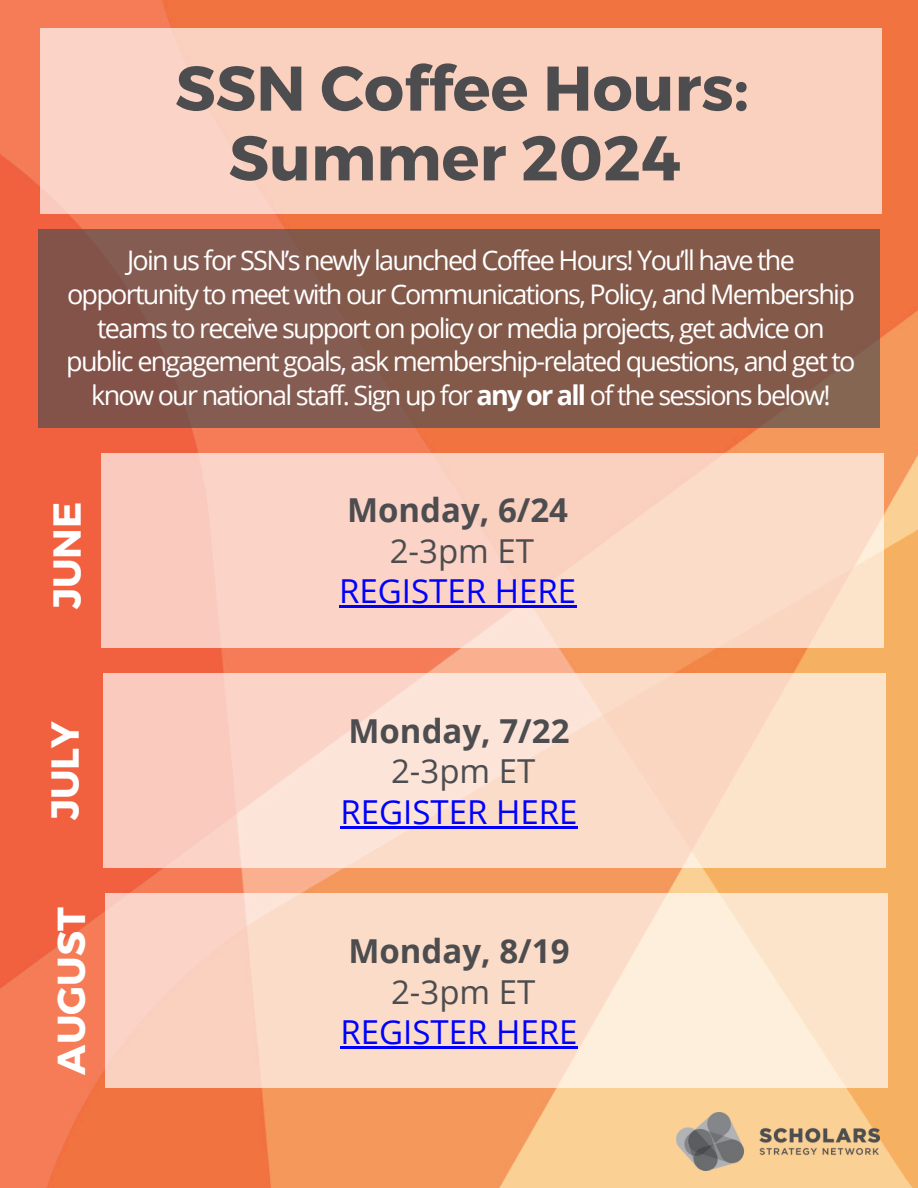
<style>
.page{position:relative;width:918px;height:1188px;background:#fff}
.page>*{position:absolute;margin:0;border:0;box-sizing:border-box;transform-origin:0 0}
.t1{font:700 63px/69.8px "Montserrat";color:#4d4d4f;text-align:center}
.t2{font:700 39px "Montserrat";color:#fff}
.t3{font:33px/40.5px "Open Sans";color:#00f;text-align:center}
.t4{font:700 33px/40.5px "Open Sans";color:#4d4d4f;text-align:center}
.t5{font:27px/33.8px "Open Sans";letter-spacing:-.065em;color:#fff;text-align:center}
.s1{font-weight:700}
.s2{font-weight:700;color:#4d4d4f}
.s3{color:#4d4d4f}
.s4{font-weight:400}
</style>
<div class="page">
<img style="left:0;top:0;width:918px;height:1188px">
<div style="left:40px;top:28px;width:842px;height:186px;background:#fad0bf"></div>
<div style="left:38px;top:229px;width:842px;height:199px;background:#83594a"></div>
<img style="left:676px;top:1112px;width:204px;height:59px">
<div style="left:105px;top:894px;width:783px;height:194px;background:linear-gradient(to right,#fad1c2,#fcedd5)"></div>
<hr style="left:340px;top:1046px;width:238px;height:3px;background:#00f">
<div style="left:101px;top:454px;width:783px;height:194px;background:#fbd3c7"></div>
<hr style="left:339px;top:606px;width:237px;height:2px;background:#00f">
<svg style="left:103px;top:674px;width:783px;height:194px;background:#fadaca"></svg>
<hr style="left:340px;top:826px;width:238px;height:2px;background:#00f">
<h2 class="t1" style="left:175px;top:50px;width:575px">SSN Coffee Hours:<br>Summer 2024</h2>
<h3 class="t5" style="left:66px;top:243px;width:791px">Join us for SSN’s newly launched Coffee Hours! You’ll have the opportunity to meet with our Communications, Policy, and Membership teams to receive support on policy or media projects, get advice on public engagement goals, ask membership-related questions, and get to know our national staff. Sign up for <span class="s1">any or all</span> of the sessions below!</h3>
<h2 class="t2" style="left:42px;top:609px;width:109px;rotate:-90deg">JUNE</h2>
<p class="t2" style="left:40px;top:820px;width:101px;rotate:-90deg">JULY</p>
<h1 class="t2" style="left:46px;top:1075px;width:169px;rotate:-90deg">AUGUST</h1>
<h2 class="t3" style="left:339px;top:489px;width:239px"><span class="s2">Monday, 6/24<br></span><span class="s3">2-3pm ET<br></span>REGISTER HERE</h2>
<h3 class="t4" style="left:348px;top:710px;width:223px">Monday, 7/22<br><span class="s4">2-3pm ET</span></h3>
<h3 class="t3" style="left:340px;top:791px;width:239px">REGISTER HERE</h3>
<h3 class="t3" style="left:340px;top:930px;width:239px"><span class="s2">Monday, 8/19<br></span><span class="s3">2-3pm ET<br></span>REGISTER HERE</h3>
</div>
